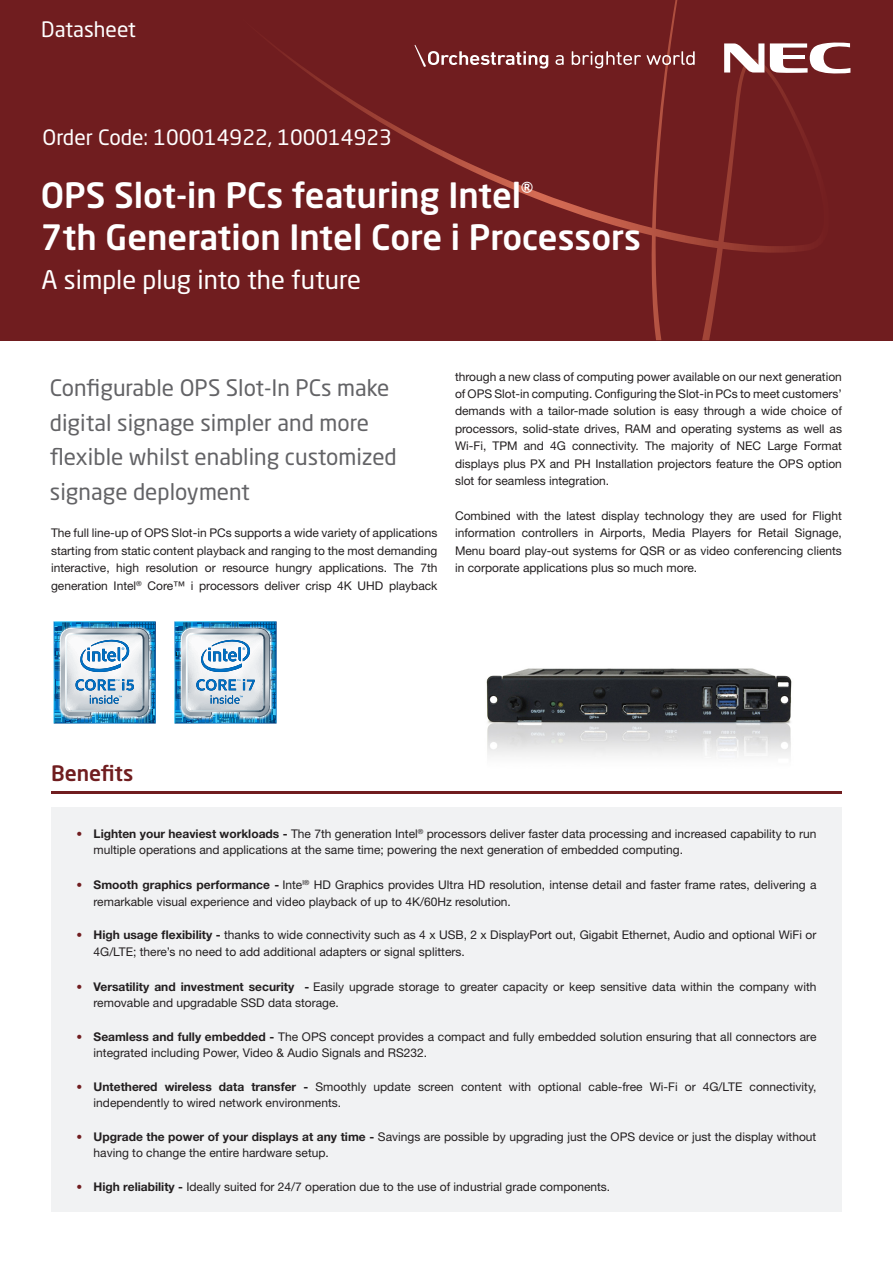
<style>
.page{position:relative;width:893px;height:1263px;background:#fff}
.page>*{position:absolute;margin:0;border:0;box-sizing:border-box;transform-origin:0 0}
.t1{font:500 34.5px "Neo Sans Pro";color:#fff}
.t2{font:25.5px "Neo Sans Pro";color:#fff}
.t3{font:22.5px/34.5px "Neo Sans Pro";color:#636366}
.t4{font:21px "Neo Sans Pro";color:#fff}
.t5{font:500 21px "Neo Sans Pro";color:#701d1f}
.t6{font:12px/17.4px "Helvetica Neue LT Std";color:#231f20}
.s1{font-weight:100;font-stretch:condensed;font-size:11.7px;color:#701d1f}
.s2{font-weight:700}
</style>
<div class="page">
<img style="left:486px;top:668px;width:306px;height:89px">
<div style="left:0;top:0;width:893px;height:340px;background:#701d1f"></div>
<svg style="left:273px;top:0;width:534px;height:340px"></svg>
<div style="left:51px;top:808px;width:791px;height:404px;background:#f1f2f3"></div>
<hr style="left:51px;top:791px;width:791px;height:3px;background:#701d1f">
<svg style="left:555px;top:55px;width:9px;height:10px"></svg>
<svg style="left:572px;top:51px;width:123px;height:17px"></svg>
<svg style="left:415px;top:45px;width:133px;height:24px"></svg>
<svg style="left:724px;top:43px;width:40px;height:30px"></svg>
<svg style="left:770px;top:42px;width:80px;height:32px"></svg>
<img style="left:174px;top:621px;width:103px;height:103px">
<img style="left:54px;top:621px;width:102px;height:103px">
<p class="t4" style="left:41px;top:17px;width:96px">Datasheet</p>
<p class="t4" style="left:43px;top:124px;width:351px">Order Code: 100014922, 100014923</p>
<p class="t1" style="left:41px;top:174px;width:494px">OPS Slot-in PCs featuring Intel<sup>®</sup></p>
<p class="t1" style="left:41px;top:215px;width:602px">7th Generation Intel Core i Processors</p>
<p class="t2" style="left:41px;top:264px;width:321px">A simple plug into the future</p>
<p class="t3" style="left:50px;top:370px;width:348px">Configurable OPS Slot-In PCs make digital signage simpler and more flexible whilst enabling customized signage deployment</p>
<p class="t6" style="left:51px;top:524px;width:388px;text-align:justify">The full line-up of OPS Slot-in PCs supports a wide variety of applications starting from static content playback and ranging to the most demanding interactive, high resolution or resource hungry applications. The 7th generation Intel<sup>®</sup> Core™ i processors deliver crisp 4K UHD playback</p>
<p class="t6" style="left:455px;top:367px;width:388px;text-align:justify">through a new class of computing power available on our next generation of OPS Slot-in computing. Configuring the Slot-in PCs to meet customers’ demands with a tailor-made solution is easy through a wide choice of processors, solid-state drives, RAM and operating systems as well as Wi-Fi, TPM and 4G connectivity. The majority of NEC Large Format displays plus PX and PH Installation projectors feature the OPS option slot for seamless integration.</p>
<p class="t6" style="left:455px;top:507px;width:388px;text-align:justify">Combined with the latest display technology they are used for Flight information controllers in Airports, Media Players for Retail Signage, Menu board play-out systems for QSR or as video conferencing clients in corporate applications plus so much more.</p>
<p class="t5" style="left:51px;top:760px;width:84px">Benefits</p>
<p class="t6" style="left:94px;top:825px;width:724px;line-height:16.5px;text-indent:-17px"><span class="s1">•</span> <span class="s2">Lighten your heaviest workloads -</span> The 7th generation Intel<sup>®</sup> processors deliver faster data processing and increased capability to run multiple operations and applications at the same time; powering the next generation of embedded computing.</p>
<p class="t6" style="left:94px;top:876px;width:724px;line-height:16.5px;text-indent:-17px"><span class="s1">•</span> <span class="s2">Smooth graphics performance -</span> Inte<sup>l®</sup> HD Graphics provides Ultra HD resolution, intense detail and faster frame rates, delivering a remarkable visual experience and video playback of up to 4K/60Hz resolution.</p>
<p class="t6" style="left:94px;top:926px;width:724px;line-height:16.5px;text-indent:-17px"><span class="s1">•</span> <span class="s2">High usage flexibility -</span> thanks to wide connectivity such as 4 x USB, 2 x DisplayPort out, Gigabit Ethernet, Audio and optional WiFi or<br>4G/LTE; there’s no need to add additional adapters or signal splitters.</p>
<p class="t6" style="left:94px;top:978px;width:724px;line-height:16.5px;text-indent:-17px"><span class="s1">•</span> <span class="s2">Versatility and investment security -</span> Easily upgrade storage to greater capacity or keep sensitive data within the company with removable and upgradable SSD data storage.</p>
<p class="t6" style="left:94px;top:1028px;width:724px;line-height:16.5px;text-indent:-17px"><span class="s1">•</span> <span class="s2">Seamless and fully embedded -</span> The OPS concept provides a compact and fully embedded solution ensuring that all connectors are integrated including Power, Video &amp; Audio Signals and RS232.</p>
<p class="t6" style="left:94px;top:1078px;width:724px;line-height:16.5px;text-indent:-17px"><span class="s1">•</span> <span class="s2">Untethered wireless data transfer -</span> Smoothly update screen content with optional cable-free Wi-Fi or 4G/LTE connectivity, independently to wired network environments.</p>
<p class="t6" style="left:94px;top:1128px;width:724px;line-height:16.5px;text-indent:-17px"><span class="s1">•</span> <span class="s2">Upgrade the power of your displays at any time -</span> Savings are possible by upgrading just the OPS device or just the display without having to change the entire hardware setup.</p>
<p class="t6" style="left:77px;top:1177px;width:535px"><span class="s1">•</span> <span class="s2">High reliability -</span> Ideally suited for 24/7 operation due to the use of industrial grade components.</p>
</div>
